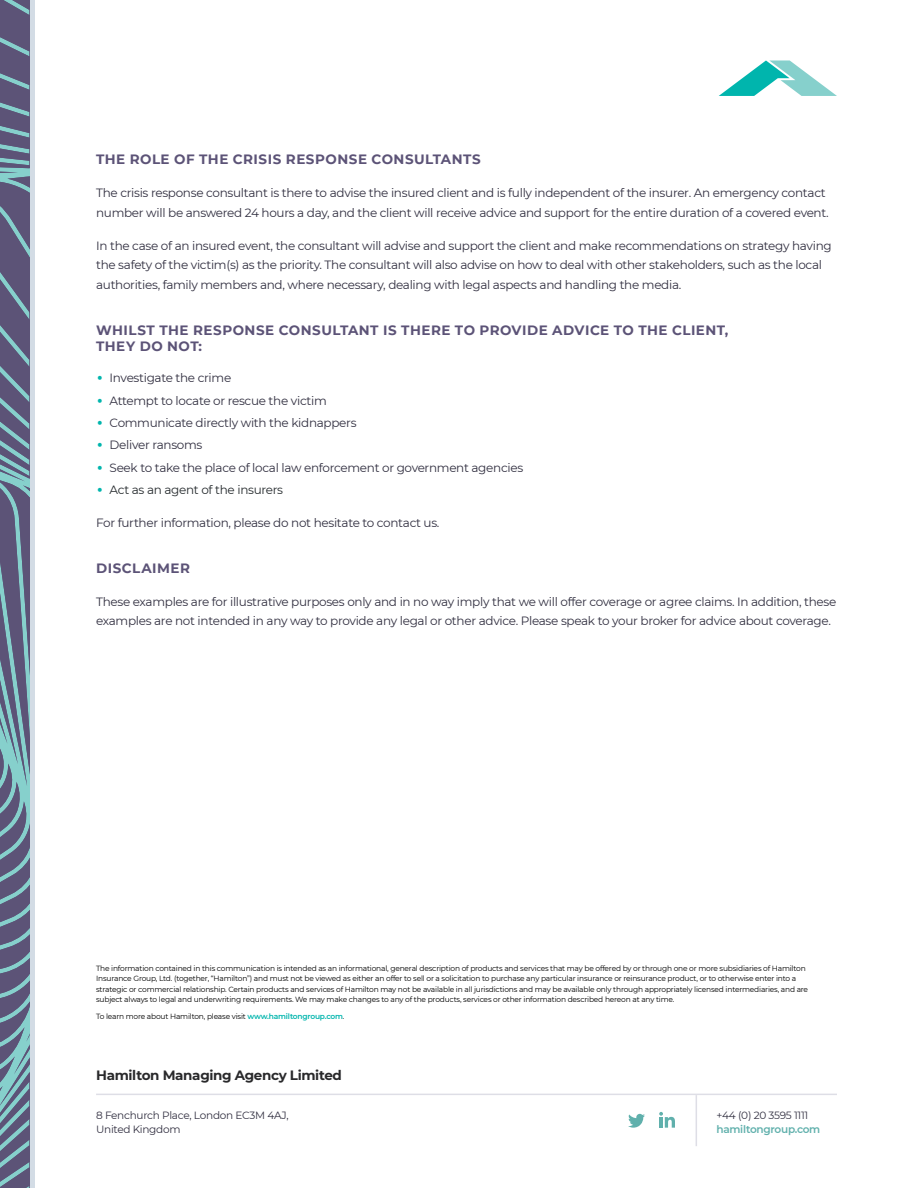
<style>
.page{position:relative;width:918px;height:1188px;background:#fff}
.page>*{position:absolute;margin:0;border:0;box-sizing:border-box;transform-origin:0 0}
.t1{font:700 13.5px/16.2px "Montserrat";letter-spacing:.035em;color:#5c5377}
.t2{font:700 13.5px "Montserrat";letter-spacing:-.025em;color:#29292b}
.t3{font:12px/19.5px "Montserrat";letter-spacing:-.025em;color:#312f40}
.t4{font:12px "Montserrat";letter-spacing:-.025em;color:#252a2d}
.t5{font:10.5px/13.5px "Montserrat";letter-spacing:-.025em;color:#312f40}
.t6{font:600 10.5px "Montserrat";letter-spacing:-.025em;color:#60b0ac}
.t7{font:7.5px/10.5px "Montserrat";letter-spacing:-.025em;color:#000}
.s1{font-size:25.5px;color:#00b5ad}
.s2{font-weight:600;color:#00b5ad}
</style>
<div class="page">
<svg style="left:719px;top:60px;width:118px;height:36px"></svg>
<hr style="left:96px;top:1094px;width:741px;height:1px;background:#dedee6">
<hr style="left:696px;top:1095px;width:1px;height:51px;background:#dedee6">
<svg style="left:628px;top:1114px;width:17px;height:14px"></svg>
<svg style="left:659px;top:1112px;width:16px;height:16px"></svg>
<div style="left:29px;top:0;width:6px;height:1188px;background:#d3dce5"></div>
<svg style="left:0;top:0;width:29px;height:1188px;background:#67758e"></svg>
<p class="t1" style="left:96px;top:151px;width:386px">THE ROLE OF THE CRISIS RESPONSE CONSULTANTS</p>
<p class="t3" style="left:96px;top:183px;width:734px">The crisis response consultant is there to advise the insured client and is fully independent of the insurer. An emergency contact number will be answered 24 hours a day, and the client will receive advice and support for the entire duration of a covered event.</p>
<p class="t3" style="left:96px;top:235px;width:737px">In the case of an insured event, the consultant will advise and support the client and make recommendations on strategy having the safety of the victim(s) as the priority. The consultant will also advise on how to deal with other stakeholders, such as the local authorities, family members and, where necessary, dealing with legal aspects and handling the media.</p>
<p class="t1" style="left:96px;top:321px;width:634px">WHILST THE RESPONSE CONSULTANT IS THERE TO PROVIDE ADVICE TO THE CLIENT,<br>THEY DO NOT:</p>
<p class="t3" style="left:96px;top:368px;width:137px"><span class="s1">•</span> Investigate the crime</p>
<p class="t3" style="left:96px;top:390px;width:232px"><span class="s1">•</span> Attempt to locate or rescue the victim</p>
<p class="t3" style="left:96px;top:413px;width:262px"><span class="s1">•</span> Communicate directly with the kidnappers</p>
<p class="t3" style="left:96px;top:435px;width:108px"><span class="s1">•</span> Deliver ransoms</p>
<p class="t3" style="left:96px;top:457px;width:429px"><span class="s1">•</span> Seek to take the place of local law enforcement or government agencies</p>
<p class="t4" style="left:96px;top:481px;width:189px"><span class="s1">•</span> Act as an agent of the insurers</p>
<p class="t3" style="left:96px;top:513px;width:345px">For further information, please do not hesitate to contact us.</p>
<p class="t1" style="left:96px;top:559px;width:95px">DISCLAIMER</p>
<p class="t3" style="left:96px;top:591px;width:742px">These examples are for illustrative purposes only and in no way imply that we will offer coverage or agree claims. In addition, these examples are not intended in any way to provide any legal or other advice. Please speak to your broker for advice about coverage.</p>
<p class="t7" style="left:96px;top:962px;width:714px">The information contained in this communication is intended as an informational, general description of products and services that may be offered by or through one or more subsidiaries of Hamilton Insurance Group, Ltd. (together, “Hamilton”) and must not be viewed as either an offer to sell or a solicitation to purchase any particular insurance or reinsurance product, or to otherwise enter into a strategic or commercial relationship. Certain products and services of Hamilton may not be available in all jurisdictions and may be available only through appropriately licensed intermediaries, and are subject always to legal and underwriting requirements. We may make changes to any of the products, services or other information described hereon at any time.</p>
<p class="t7" style="left:96px;top:1010px;width:250px">To learn more about Hamilton, please visit <span class="s2">www.hamiltongroup.com</span>.</p>
<p class="t2" style="left:96px;top:1065px;width:247px">Hamilton Managing Agency Limited</p>
<p class="t5" style="left:96px;top:1108px;width:194px">8 Fenchurch Place, London EC3M 4AJ,<br>United Kingdom</p>
<p class="t5" style="left:716px;top:1108px;width:94px">+44 (0) 20 3595 1111</p>
<p class="t6" style="left:716px;top:1121px;width:105px">hamiltongroup.com</p>
</div>
